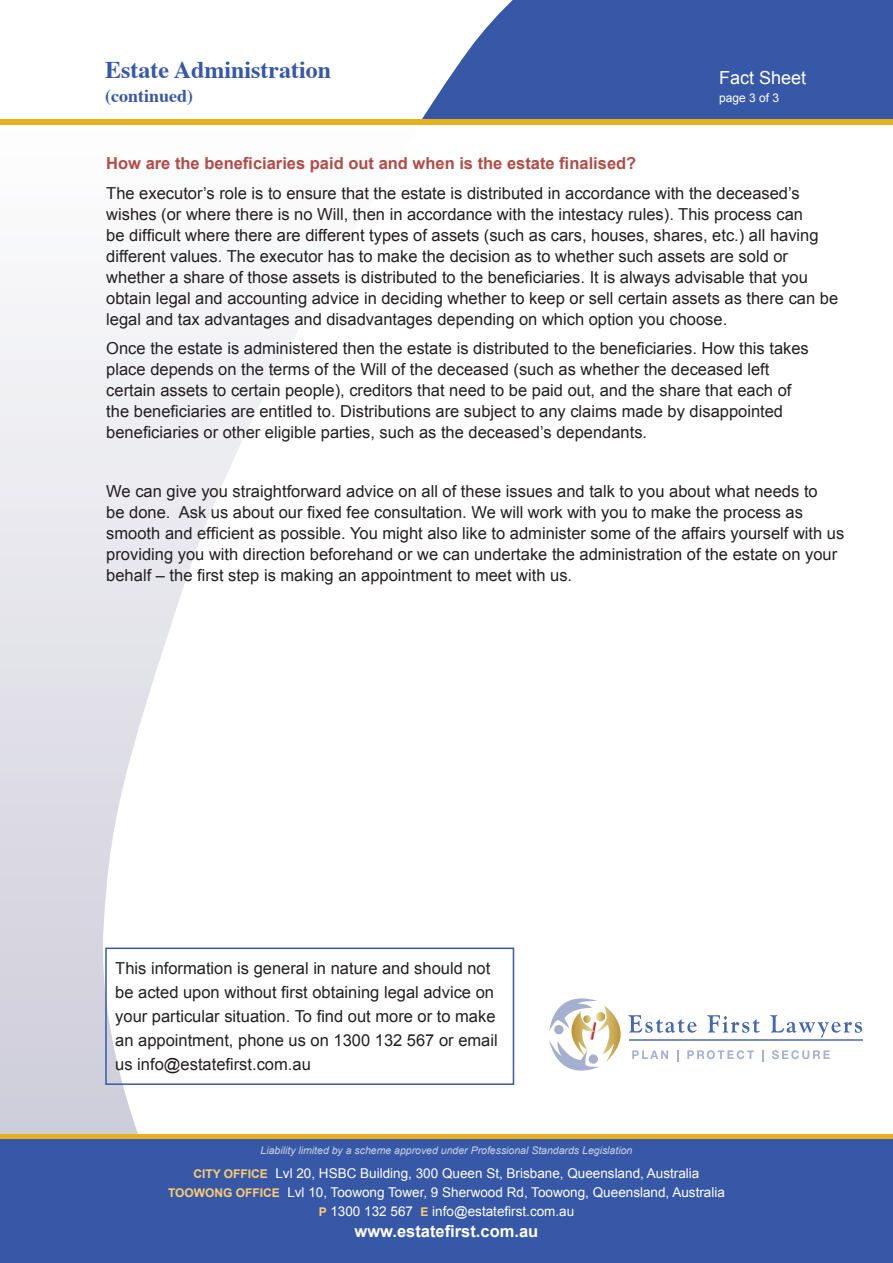
<style>
.page{position:relative;width:893px;height:1263px;background:#fff}
.page>*{position:absolute;margin:0;border:0;box-sizing:border-box;transform-origin:0 0}
.t1{font:700 24px "Times";color:#3758a7}
.t2{font:700 18px "Times";color:#3758a7}
.t3{font:18px "Arial";color:#fff}
.Body_text{font:16.5px/21px "Arial";color:#231f20}
.maroon_subhead{font:700 16.5px "Arial";color:#b14c48}
.t4{font:700 16.5px "Arial";color:#fff}
.t5{font:13.5px/18.8px "Arial";color:#fff;text-align:center}
.t6{font:12px "Arial";color:#fff}
.t7{font:italic 10.5px "Arial";color:#cdd3e6}
.s1{font-weight:700;font-size:12px;color:#fecd70}
</style>
<div class="page">
<svg style="left:0;top:306px;width:311px;height:828px"></svg>
<div style="left:0;top:1138px;width:893px;height:125px;background:#3758a7"></div>
<hr style="left:0;top:1134px;width:893px;height:4px;background:#e7b020">
<svg style="left:422px;top:0;width:471px;height:119px;fill:#3758a7"></svg>
<svg style="left:770px;top:1015px;width:92px;height:22px"></svg>
<svg style="left:549px;top:998px;width:214px;height:73px"></svg>
<svg style="left:772px;top:1050px;width:58px;height:9px"></svg>
<hr style="left:629px;top:1040px;width:233px;height:1px;background:#798dbf">
<div style="left:0;top:119px;width:893px;height:6px;background:#e7b020"></div>
<div style="left:105px;top:947px;width:409px;height:138px;border:2px solid #3758a7"></div>
<h1 class="t1" style="left:105px;top:47px;width:228px">Estate Administration</h1>
<p class="t2" style="left:105px;top:79px;width:90px">(continued)</p>
<p class="t3" style="left:719px;top:66px;width:89px">Fact Sheet</p>
<p class="t6" style="left:719px;top:90px;width:62px">page 3 of 3</p>
<p class="maroon_subhead" style="left:106px;top:153px;width:531px">How are the beneficiaries paid out and when is the estate finalised?</p>
<p class="Body_text" style="left:106px;top:183px;width:733px">The executor’s role is to ensure that the estate is distributed in accordance with the deceased’s wishes (or where there is no Will, then in accordance with the intestacy rules). This process can<br>be difficult where there are different types of assets (such as cars, houses, shares, etc.) all having different values. The executor has to make the decision as to whether such assets are sold or whether a share of those assets is distributed to the beneficiaries. It is always advisable that you obtain legal and accounting advice in deciding whether to keep or sell certain assets as there can be legal and tax advantages and disadvantages depending on which option you choose.</p>
<p class="Body_text" style="left:106px;top:338px;width:704px">Once the estate is administered then the estate is distributed to the beneficiaries. How this takes place depends on the terms of the Will of the deceased (such as whether the deceased left certain assets to certain people), creditors that need to be paid out, and the share that each of the beneficiaries are entitled to. Distributions are subject to any claims made by disappointed beneficiaries or other eligible parties, such as the deceased’s dependants.</p>
<p class="Body_text" style="left:106px;top:481px;width:739px">We can give you straightforward advice on all of these issues and talk to you about what needs to<br>be done. Ask us about our fixed fee consultation. We will work with you to make the process as smooth and efficient as possible. You might also like to administer some of the affairs yourself with us providing you with direction beforehand or we can undertake the administration of the estate on your behalf – the first step is making an appointment to meet with us.</p>
<p class="Body_text" style="left:115px;top:957px;width:384px;line-height:24px">This information is general in nature and should not be acted upon without first obtaining legal advice on your particular situation. To find out more or to make an appointment, phone us on 1300 132 567 or email us info@estatefirst.com.au</p>
<p class="t7" style="left:261px;top:1143px;width:373px">Liability limited by a scheme approved under Professional Standards Legislation</p>
<p class="t5" style="left:168px;top:1164px;width:558px"><span class="s1">CITY OFFICE</span> Lvl 20, HSBC Building, 300 Queen St, Brisbane, Queensland, Australia<br><span class="s1">TOOWONG OFFICE</span> Lvl 10, Toowong Tower, 9 Sherwood Rd, Toowong, Queensland, Australia<br><span class="s1">P</span> 1300 132 567 <span class="s1">E</span> info@estatefirst.com.au</p>
<p class="t4" style="left:355px;top:1220px;width:185px">www.estatefirst.com.au</p>
</div>
